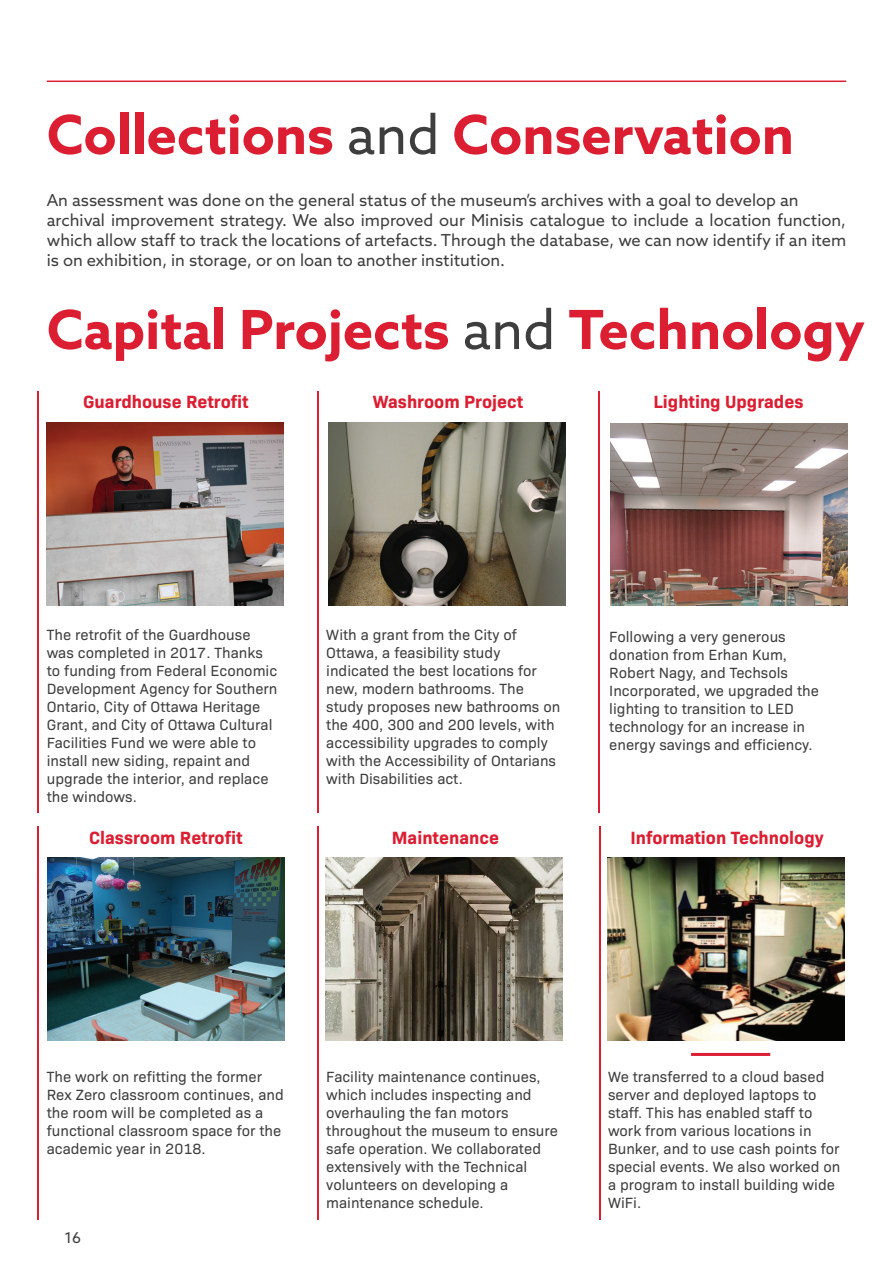
<style>
.page{position:relative;width:893px;height:1263px;background:#fff}
.page>*{position:absolute;margin:0;border:0;box-sizing:border-box;transform-origin:0 0}
.t1{font:700 54px "Azo Sans";color:#db1e32}
.t2{font:700 18px "Bio Sans";color:#db1e32}
.t3{font:16.5px/19.8px "Azo Sans";color:#3e3e3f}
.t4{font:15px/18px "Bio Sans";color:#3e3e3f}
.t5{font:15px "Azo Sans";color:#3e3e3f}
.s1{font-weight:400;color:#3e3e3f}
</style>
<div class="page">
<img style="left:47px;top:423px;width:237px;height:182px">
<hr style="left:47px;top:81px;width:799px;height:1px;background:#db1e32">
<hr style="left:38px;top:391px;width:1px;height:422px;background:#db1e32">
<hr style="left:317px;top:826px;width:1px;height:394px;background:#db1e32">
<hr style="left:599px;top:391px;width:1px;height:422px;background:#db1e32">
<hr style="left:317px;top:391px;width:2px;height:422px;background:#db1e32">
<hr style="left:38px;top:826px;width:1px;height:394px;background:#db1e32">
<img style="left:329px;top:422px;width:237px;height:183px">
<img style="left:610px;top:423px;width:237px;height:182px">
<img style="left:48px;top:858px;width:237px;height:183px">
<img style="left:326px;top:858px;width:237px;height:183px">
<hr style="left:691px;top:1053px;width:79px;height:3px;background:#db1e32">
<img style="left:608px;top:858px;width:237px;height:183px">
<hr style="left:599px;top:826px;width:2px;height:394px;background:#db1e32">
<h1 class="t1" style="left:47px;top:99px;width:749px">Collections <span class="s1">and</span> Conservation</h1>
<p class="t3" style="left:47px;top:190px;width:801px">An assessment was done on the general status of the museum’s archives with a goal to develop an archival improvement strategy. We also improved our Minisis catalogue to include a location function, which allow staff to track the locations of artefacts. Through the database, we can now identify if an item is on exhibition, in storage, or on loan to another institution.</p>
<h1 class="t1" style="left:47px;top:294px;width:820px">Capital Projects <span class="s1">and</span> Technology</h1>
<p class="t2" style="left:373px;top:388px;width:152px">Washroom Project</p>
<p class="t2" style="left:83px;top:388px;width:167px">Guardhouse Retrofit</p>
<p class="t2" style="left:653px;top:388px;width:152px">Lighting Upgrades</p>
<p class="t4" style="left:47px;top:625px;width:232px">The retrofit of the Guardhouse was completed in 2017. Thanks to funding from Federal Economic<br>Development Agency for Southern<br>Ontario, City of Ottawa Heritage<br>Grant, and City of Ottawa Cultural<br>Facilities Fund we were able to install new siding, repaint and upgrade the interior, and replace the windows.</p>
<p class="t2" style="left:89px;top:824px;width:155px">Classroom Retrofit</p>
<p class="t4" style="left:326px;top:625px;width:235px">With a grant from the City of<br>Ottawa, a feasibility study indicated the best locations for new, modern bathrooms. The study proposes new bathrooms on the 400, 300 and 200 levels, with accessibility upgrades to comply with the Accessibility of Ontarians with Disabilities act.</p>
<p class="t2" style="left:392px;top:824px;width:109px">Maintenance</p>
<p class="t4" style="left:609px;top:627px;width:211px">Following a very generous donation from Erhan Kum,<br>Robert Nagy, and Techsols<br>Incorporated, we upgraded the lighting to transition to LED technology for an increase in energy savings and efficiency.</p>
<p class="t2" style="left:631px;top:824px;width:195px">Information Technology</p>
<p class="t4" style="left:47px;top:1067px;width:239px">The work on refitting the former<br>Rex Zero classroom continues, and the room will be completed as a functional classroom space for the academic year in 2018.</p>
<p class="t5" style="left:65px;top:1227px;width:18px">16</p>
<p class="t4" style="left:326px;top:1067px;width:233px">Facility maintenance continues, which includes inspecting and overhauling the fan motors throughout the museum to ensure safe operation. We collaborated extensively with the Technical volunteers on developing a maintenance schedule.</p>
<p class="t4" style="left:608px;top:1067px;width:234px">We transferred to a cloud based server and deployed laptops to staff. This has enabled staff to work from various locations in<br>Bunker, and to use cash points for special events. We also worked on a program to install building wide<br>WiFi.</p>
</div>
